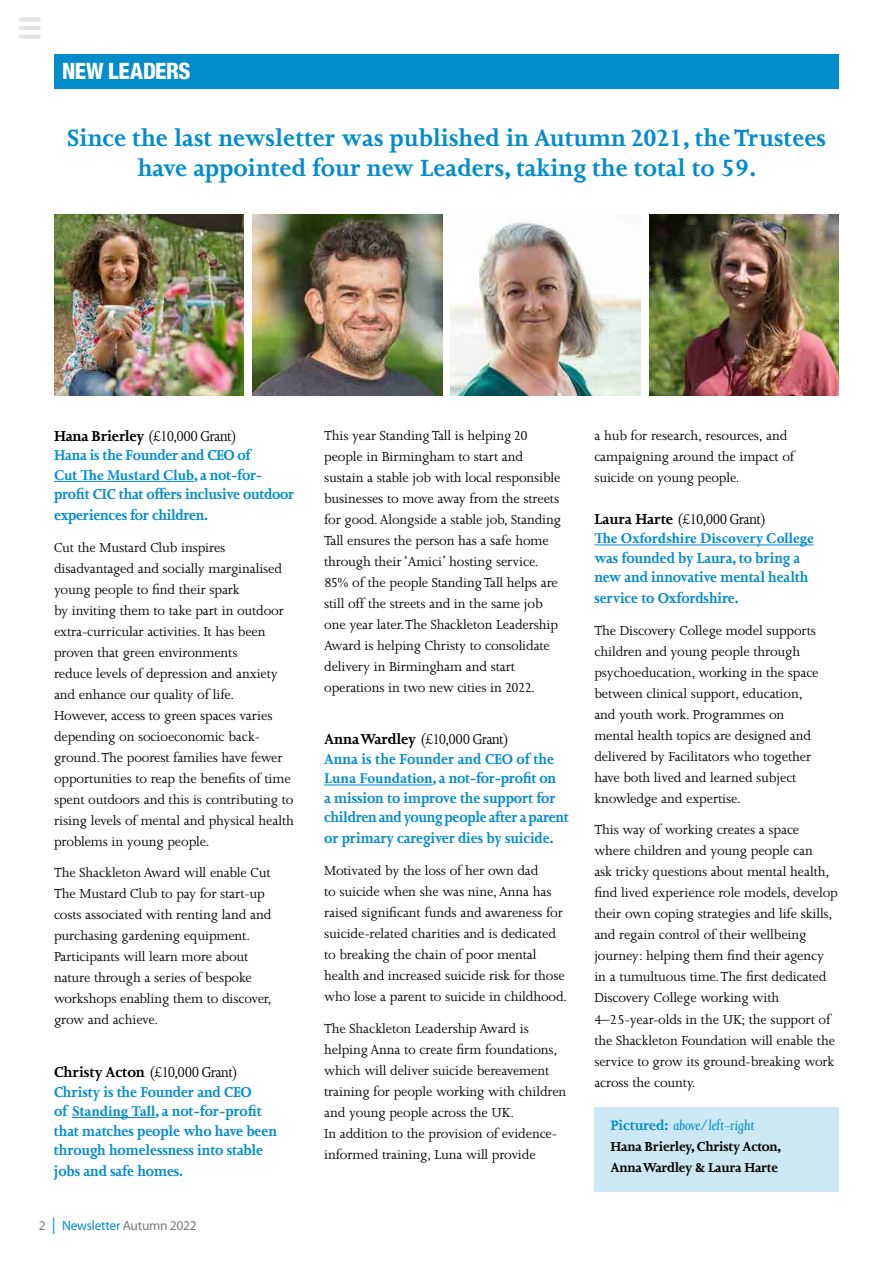
<style>
.page{position:relative;width:893px;height:1263px;background:#fff}
.page>*{position:absolute;margin:0;border:0;box-sizing:border-box;transform-origin:0 0}
.t1{font:700 27px/30px "Joanna MT Std";color:#038ccc;text-align:center}
.t2{font:800 condensed 22.5px "Helvetica Neue LT Com";letter-spacing:-.01em;color:#fff}
.t3{font:700 16.5px/19.5px "Joanna MT Std";letter-spacing:-.01em;color:#038ccc;scale:.95 1}
.t4{font:16.5px "Joanna MT Std";letter-spacing:-.05em;color:#000;scale:.95 1}
.t5{font:italic 15.75px "Joanna MT Std";letter-spacing:-.02em;color:#038ccc;scale:1.1 1}
.t6{font:15px/21px "Joanna MT Std";letter-spacing:-.01em;color:#000}
.t7{font:700 15px "Minion Pro";letter-spacing:-.005em;color:#038ccc}
.t8{font:700 15px/21px "Joanna MT Std";letter-spacing:-.02em;color:#000}
.t9{font:13.5px "Myriad Pro";letter-spacing:-.02em;color:#7c7b7b}
.s1{color:#000}
.s2{font-weight:400;color:#000}
.s3{font-family:"Joanna MT Std";font-size:16.5px}
.s4{font-family:"Minion Pro";font-size:15px}
.s5{font-size:16.5px;color:#038ccc}
.s6{color:#038ccc}
.s7{font-weight:700}
.s8{font-weight:700;font-style:normal}
</style>
<div class="page">
<hr style="left:54px;top:481px;width:140px;height:1px;background:#038ccc">
<hr style="left:72px;top:1117px;width:83px;height:1px;background:#038ccc">
<hr style="left:324px;top:784px;width:109px;height:1px;background:#038ccc">
<hr style="left:594px;top:544px;width:220px;height:1px;background:#038ccc">
<div style="left:594px;top:1107px;width:245px;height:85px;background:#cde8f5"></div>
<div style="left:54px;top:54px;width:785px;height:35px;background:#038ccc"></div>
<div style="left:19px;top:17px;width:21px;height:5px;background:#e3e3e3"></div>
<hr style="left:19px;top:26px;width:21px;height:4px;background:#e3e3e3">
<div style="left:19px;top:34px;width:21px;height:5px;background:#e3e3e3"></div>
<img style="left:451px;top:219px;width:189px;height:176px">
<img style="left:253px;top:215px;width:189px;height:180px">
<img style="left:54px;top:215px;width:190px;height:180px">
<img style="left:650px;top:215px;width:189px;height:180px">
<h2 class="t2" style="left:62px;top:57px;width:130px">NEW LEADERS</h2>
<h1 class="t1" style="left:67px;top:123px;width:761px">Since the last newsletter was published in Autumn 2021, the Trustees have appointed four new Leaders, taking the total to 59.</h1>
<p class="t3" style="left:54px;top:426px;width:208px"><span class="s1">Hana Brierley</span> <span class="s2">(£10,000 Grant)<br></span>Hana is the Founder and CEO of</p>
<p class="t7" style="left:54px;top:464px;width:210px">Cut The Mustard Club<span class="s3">, a not-for-</span></p>
<p class="t3" style="left:54px;top:484px;width:255px;line-height:21px">profit CIC that offers inclusive outdoor experiences for children.</p>
<p class="t6" style="left:54px;top:537px;width:241px">Cut the Mustard Club inspires disadvantaged and socially marginalised young people to find their spark<br>by inviting them to take part in outdoor extra-curricular activities. It has been proven that green environments<br>reduce levels of depression and anxiety and enhance our quality of life.<br>However, access to green spaces varies depending on socioeconomic back&shy;ground. The poorest families have fewer opportunities to reap the benefits of time spent outdoors and this is contributing to rising levels of mental and physical health problems in young people.</p>
<p class="t6" style="left:54px;top:862px;width:219px">The Shackleton Award will enable Cut The Mustard Club to pay for start-up costs associated with renting land and purchasing gardening equipment.<br>Participants will learn more about nature through a series of bespoke workshops enabling them to discover, grow and achieve.</p>
<p class="t3" style="left:54px;top:1062px;width:236px"><span class="s1">Christy Acton</span> <span class="s2">(£10,000 Grant)<br></span>Christy is the Founder and CEO<br>of <span class="s4">Standing Tall</span>, a not-for-profit that matches people who have been through homelessness into stable</p>
<p class="t3" style="left:54px;top:1161px;width:137px">jobs and safe homes.</p>
<p class="t9" style="left:39px;top:1217px;width:160px">2 <span class="s5">|</span> <span class="s6">Newsletter</span> Autumn 2022</p>
<p class="t6" style="left:324px;top:425px;width:238px">This year Standing Tall is helping 20 people in Birmingham to start and sustain a stable job with local responsible businesses to move away from the streets for good. Alongside a stable job, Standing Tall ensures the person has a safe home through their ‘Amici’ hosting service.<br>85% of the people Standing Tall helps are still off the streets and in the same job one year later. The Shackleton Leadership Award is helping Christy to consolidate delivery in Birmingham and start operations in two new cities in 2022.</p>
<p class="t3" style="left:324px;top:730px;width:259px"><span class="s1">Anna Wardley</span> <span class="s2">(£10,000 Grant)<br></span>Anna is the Founder and CEO of the <span class="s4">Luna Foundation</span>, a not-for-profit on<br>a mission to improve the support for children and young people after a parent</p>
<p class="t3" style="left:324px;top:829px;width:243px">or primary caregiver dies by suicide.</p>
<p class="t6" style="left:324px;top:860px;width:245px">Motivated by the loss of her own dad<br>to suicide when she was nine, Anna has raised significant funds and awareness for suicide-related charities and is dedicated to breaking the chain of poor mental health and increased suicide risk for those who lose a parent to suicide in childhood.</p>
<p class="t6" style="left:324px;top:1017px;width:244px">The Shackleton Leadership Award is helping Anna to create firm foundations, which will deliver suicide bereavement training for people working with children and young people across the UK.<br>In addition to the provision of evidence&shy;informed training, Luna will provide</p>
<p class="t6" style="left:594px;top:425px;width:202px">a hub for research, resources, and campaigning around the impact of suicide on young people.</p>
<p class="t4" style="left:594px;top:510px;width:183px"><span class="s7">Laura Harte</span> (£10,000 Grant)</p>
<p class="t7" style="left:594px;top:528px;width:221px">The Oxfordshire Discovery College</p>
<p class="t3" style="left:594px;top:548px;width:227px">was founded by Laura, to bring a new and innovative mental health</p>
<p class="t3" style="left:594px;top:589px;width:153px">service to Oxfordshire.</p>
<p class="t6" style="left:594px;top:620px;width:226px">The Discovery College model supports children and young people through psychoeducation, working in the space between clinical support, education, and youth work. Programmes on mental health topics are designed and delivered by Facilitators who together have both lived and learned subject knowledge and expertise.</p>
<p class="t6" style="left:594px;top:819px;width:245px">This way of working creates a space where children and young people can<br>ask tricky questions about mental health, find lived experience role models, develop their own coping strategies and life skills, and regain control of their wellbeing journey: helping them find their agency in a tumultuous time. The first dedicated Discovery College working with 4–25-year-olds in the UK; the support of the Shackleton Foundation will enable the service to grow its ground-breaking work across the county.</p>
<p class="t5" style="left:610px;top:1117px;width:133px"><span class="s8">Pictured:</span> above/left-right</p>
<p class="t8" style="left:610px;top:1136px;width:172px">Hana Brierley, Christy Acton,<br>Anna Wardley &amp; Laura Harte</p>
</div>
